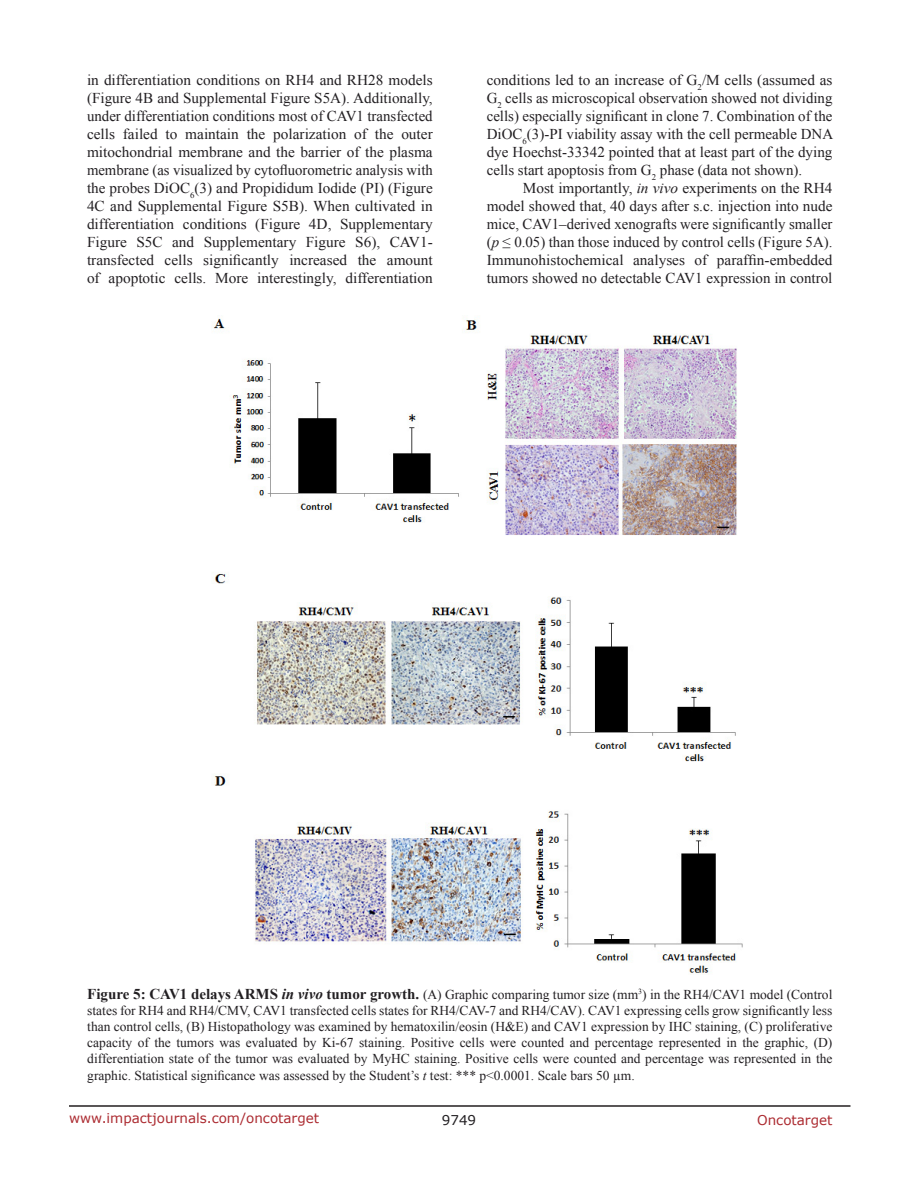
<style>
.page{position:relative;width:918px;height:1188px;background:#fff}
.page>*{position:absolute;margin:0;border:0;box-sizing:border-box;transform-origin:0 0}
.BodyText{font:15px/18px "Times New Roman";color:#221f22;text-align:justify}
.FigureText{font:13.5px/16.2px "Times New Roman";color:#221f22;text-align:justify}
.t1{font:13.5px "Verdana";color:#ac2b31}
.t2{font:13.5px "Verdana";color:#221f22}
.s1{font-style:italic}
.s2{font-weight:700;font-size:15px}
.s3{font-weight:700;font-style:italic;font-size:15px}
</style>
<div class="page">
<hr style="left:69px;top:1105px;width:781px;height:2px;background:#231f20">
<img style="left:212px;top:318px;width:531px;height:656px">
<p class="BodyText" style="left:87px;top:71px;width:347px">in differentiation conditions on RH4 and RH28 models (Figure 4B and Supplemental Figure S5A). Additionally, under differentiation conditions most of CAV1 transfected cells failed to maintain the polarization of the outer mitochondrial membrane and the barrier of the plasma membrane (as visualized by cytofluorometric analysis with the probes DiOC<sub>6</sub>(3) and Propididum Iodide (PI) (Figure 4C and Supplemental Figure S5B). When cultivated in differentiation conditions (Figure 4D, Supplementary Figure S5C and Supplementary Figure S6), CAV1- transfected cells significantly increased the amount of apoptotic cells. More interestingly, differentiation</p>
<p class="BodyText" style="left:487px;top:71px;width:348px">conditions led to an increase of G<sub>2</sub>/M cells (assumed as G<sub>2</sub> cells as microscopical observation showed not dividing cells) especially significant in clone 7. Combination of the DiOC<sub>6</sub>(3)-PI viability assay with the cell permeable DNA dye Hoechst-33342 pointed that at least part of the dying cells start apoptosis from G<sub>2</sub> phase (data not shown).</p>
<p class="BodyText" style="left:487px;top:179px;width:347px;text-indent:36px">Most importantly, <span class="s1">in vivo</span> experiments on the RH4 model showed that, 40 days after s.c. injection into nude mice, CAV1–derived xenografts were significantly smaller (<span class="s1">p</span> ≤ 0.05) than those induced by control cells (Figure 5A).<br>Immunohistochemical analyses of paraffin-embedded tumors showed no detectable CAV1 expression in control</p>
<p class="FigureText" style="left:87px;top:986px;width:747px"><span class="s2">Figure 5: CAV1 delays ARMS</span> <span class="s3">in vivo</span> <span class="s2">tumor growth.</span> (A) Graphic comparing tumor size (mm<sup>3</sup>) in the RH4/CAV1 model (Control states for RH4 and RH4/CMV, CAV1 transfected cells states for RH4/CAV-7 and RH4/CAV). CAV1 expressing cells grow significantly less than control cells, (B) Histopathology was examined by hematoxilin/eosin (H&amp;E) and CAV1 expression by IHC staining, (C) proliferative capacity of the tumors was evaluated by Ki-67 staining. Positive cells were counted and percentage represented in the graphic, (D) differentiation state of the tumor was evaluated by MyHC staining. Positive cells were counted and percentage was represented in the graphic. Statistical significance was assessed by the Student’s <span class="s1">t</span> test: *** p&lt;0.0001. Scale bars 50 µm.</p>
<p class="t1" style="left:69px;top:1109px;width:252px">www.impactjournals.com/oncotarget</p>
<p class="t2" style="left:442px;top:1111px;width:36px">9749</p>
<p class="t1" style="left:757px;top:1111px;width:77px">Oncotarget</p>
</div>
